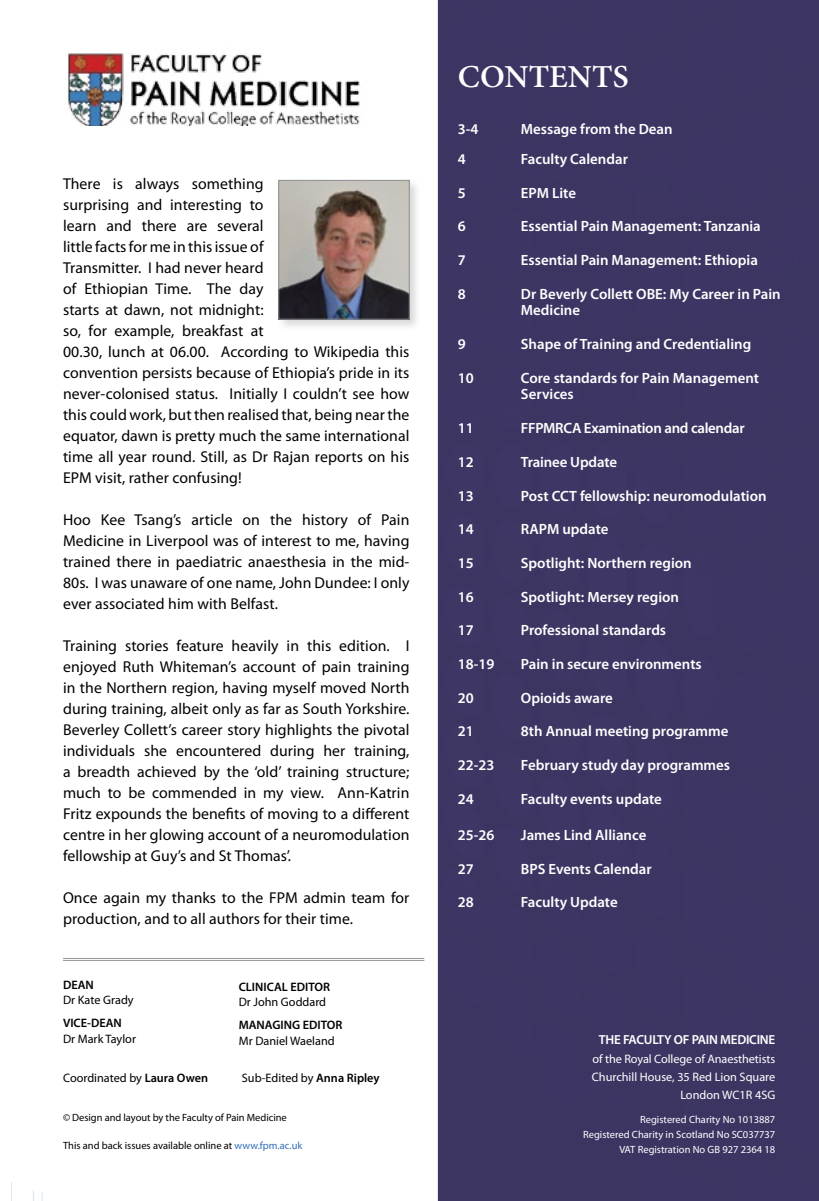
<style>
.page{position:relative;width:819px;height:1201px;background:#fff}
.page>*{position:absolute;margin:0;border:0;box-sizing:border-box;transform-origin:0 0}
.t1{font:700 31.5px "Adobe Hebrew";color:#fff}
.t2{font:15.75px/21px "Myriad Pro";letter-spacing:.005em;color:#000}
.t3{font:600 14.88px/16.6px "Myriad Pro";color:#fff}
.t4{font:600 14.88px "Myriad Pro";letter-spacing:-.02em;color:#fff}
.t5{font:600 13.12px "Myriad Pro";letter-spacing:-.02em;color:#fff}
.t6{font:12.25px "Myriad Pro";color:#000}
.t7{font:12.25px/18.2px "Myriad Pro";color:#fff;text-align:right}
.t8{font:600 12.25px "Myriad Pro";color:#000}
.t9{font:10.5px/15.2px "Myriad Pro";color:#fff;text-align:right}
.t10{font:10.5px "Myriad Pro";letter-spacing:-.005em;color:#000}
.s1{font-weight:600}
.s2{color:#336fb7}
</style>
<div class="page">
<svg style="left:11px;top:1182px;width:1px;height:18px"></svg>
<div style="left:438px;top:0;width:381px;height:1200px;background:#3c3563"></div>
<hr style="left:63px;top:958px;width:361px;height:1px;background:#939598">
<hr style="left:63px;top:960px;width:361px;height:1px;background:#939598">
<img style="left:68px;top:53px;width:292px;height:73px">
<div style="left:277px;top:178px;width:144px;height:153px;background:#000;opacity:.15"></div>
<img style="left:280px;top:182px;width:127px;height:135px">
<div style="left:278px;top:180px;width:131px;height:139px;border:1px solid #8f9194"></div>
<p class="t2" style="left:63px;top:173px;width:348px">There is always something<br>surprising and interesting to<br>learn and there are several<br>little facts for me in this issue of<br>Transmitter. I had never heard<br>of Ethiopian Time. The day<br>starts at dawn, not midnight:<br>so, for example, breakfast at<br>00.30, lunch at 06.00. According to Wikipedia this convention persists because of Ethiopia’s pride in its never-colonised status. Initially I couldn’t see how this could work, but then realised that, being near the equator, dawn is pretty much the same international time all year round. Still, as Dr Rajan reports on his EPM visit, rather confusing!</p>
<p class="t2" style="left:63px;top:509px;width:348px;text-align:justify">Hoo Kee Tsang’s article on the history of Pain Medicine in Liverpool was of interest to me, having trained there in paediatric anaesthesia in the mid-80s. I was unaware of one name, John Dundee: I only ever associated him with Belfast.</p>
<p class="t2" style="left:63px;top:635px;width:348px;text-align:justify">Training stories feature heavily in this edition. I enjoyed Ruth Whiteman’s account of pain training in the Northern region, having myself moved North during training, albeit only as far as South Yorkshire.<br>Beverley Collett’s career story highlights the pivotal individuals she encountered during her training, a breadth achieved by the ‘old’ training structure; much to be commended in my view. Ann-Katrin Fritz expounds the benefits of moving to a different centre in her glowing account of a neuromodulation fellowship at Guy’s and St Thomas’.</p>
<p class="t2" style="left:63px;top:887px;width:348px">Once again my thanks to the FPM admin team for production, and to all authors for their time.</p>
<p class="t8" style="left:63px;top:977px;width:32px">DEAN</p>
<p class="t6" style="left:63px;top:992px;width:72px">Dr Kate Grady</p>
<p class="t8" style="left:63px;top:1015px;width:60px">VICE-DEAN</p>
<p class="t6" style="left:63px;top:1031px;width:74px">Dr Mark Taylor</p>
<p class="t6" style="left:63px;top:1070px;width:146px">Coordinated by <span class="s1">Laura Owen</span></p>
<p class="t6" style="left:242px;top:1070px;width:139px">Sub-Edited by <span class="s1">Anna Ripley</span></p>
<p class="t8" style="left:239px;top:979px;width:93px">CLINICAL EDITOR</p>
<p class="t6" style="left:239px;top:993px;width:89px">Dr John Goddard</p>
<p class="t8" style="left:239px;top:1016px;width:105px">MANAGING EDITOR</p>
<p class="t6" style="left:239px;top:1033px;width:98px">Mr Daniel Waeland</p>
<p class="t10" style="left:63px;top:1110px;width:225px">© Design and layout by the Faculty of Pain Medicine</p>
<p class="t10" style="left:63px;top:1138px;width:241px">This and back issues available online at <span class="s2">www.fpm.ac.uk</span></p>
<h1 class="t1" style="left:458px;top:57px;width:172px">CONTENTS</h1>
<p class="t3" style="left:458px;top:121px;width:22px">3-4</p>
<p class="t3" style="left:521px;top:121px;width:153px">Message from the Dean</p>
<p class="t3" style="left:458px;top:150px;width:9px">4</p>
<p class="t3" style="left:521px;top:150px;width:108px">Faculty Calendar</p>
<p class="t3" style="left:458px;top:184px;width:9px">5</p>
<p class="t3" style="left:521px;top:184px;width:57px">EPM Lite</p>
<p class="t3" style="left:458px;top:218px;width:9px">6</p>
<p class="t3" style="left:521px;top:218px;width:241px">Essential Pain Management: Tanzania</p>
<p class="t3" style="left:458px;top:251px;width:9px">7</p>
<p class="t3" style="left:521px;top:251px;width:238px">Essential Pain Management: Ethiopia</p>
<p class="t3" style="left:458px;top:285px;width:9px">8</p>
<p class="t3" style="left:521px;top:285px;width:261px">Dr Beverly Collett OBE: My Career in Pain<br>Medicine</p>
<p class="t3" style="left:458px;top:335px;width:9px">9</p>
<p class="t3" style="left:521px;top:335px;width:232px">Shape of Training and Credentialing</p>
<p class="t3" style="left:458px;top:369px;width:17px">10</p>
<p class="t3" style="left:521px;top:369px;width:240px">Core standards for Pain Management<br>Services</p>
<p class="t3" style="left:458px;top:419px;width:17px">11</p>
<p class="t4" style="left:521px;top:419px;width:225px">FFPMRCA Examination and calendar</p>
<p class="t3" style="left:458px;top:453px;width:17px">12</p>
<p class="t3" style="left:521px;top:453px;width:98px">Trainee Update</p>
<p class="t3" style="left:458px;top:487px;width:17px">13</p>
<p class="t3" style="left:521px;top:487px;width:247px">Post CCT fellowship: neuromodulation</p>
<p class="t3" style="left:458px;top:520px;width:17px">14</p>
<p class="t3" style="left:521px;top:520px;width:89px">RAPM update</p>
<p class="t3" style="left:458px;top:554px;width:17px">15</p>
<p class="t3" style="left:521px;top:554px;width:172px">Spotlight: Northern region</p>
<p class="t3" style="left:458px;top:588px;width:17px">16</p>
<p class="t3" style="left:521px;top:588px;width:160px">Spotlight: Mersey region</p>
<p class="t3" style="left:458px;top:621px;width:17px">17</p>
<p class="t3" style="left:521px;top:621px;width:147px">Professional standards</p>
<p class="t3" style="left:458px;top:655px;width:38px">18-19</p>
<p class="t3" style="left:521px;top:655px;width:182px">Pain in secure environments</p>
<p class="t3" style="left:458px;top:689px;width:17px">20</p>
<p class="t3" style="left:521px;top:689px;width:94px">Opioids aware</p>
<p class="t3" style="left:458px;top:722px;width:17px">21</p>
<p class="t3" style="left:521px;top:722px;width:209px">8th Annual meeting programme</p>
<p class="t3" style="left:458px;top:756px;width:38px">22-23</p>
<p class="t3" style="left:521px;top:756px;width:211px">February study day programmes</p>
<p class="t3" style="left:458px;top:790px;width:17px">24</p>
<p class="t3" style="left:521px;top:790px;width:143px">Faculty events update</p>
<p class="t3" style="left:458px;top:826px;width:38px">25-26</p>
<p class="t3" style="left:521px;top:826px;width:127px">James Lind Alliance</p>
<p class="t3" style="left:458px;top:860px;width:17px">27</p>
<p class="t3" style="left:521px;top:860px;width:132px">BPS Events Calendar</p>
<p class="t3" style="left:458px;top:893px;width:17px">28</p>
<p class="t3" style="left:521px;top:893px;width:98px">Faculty Update</p>
<p class="t5" style="left:599px;top:1031px;width:178px">THE FACULTY OF PAIN MEDICINE</p>
<p class="t7" style="left:591px;top:1049px;width:185px">of the Royal College of Anaesthetists<br>Churchill House, 35 Red Lion Square<br>London WC1R 4SG</p>
<p class="t9" style="left:583px;top:1111px;width:194px">Registered Charity No 1013887<br>Registered Charity in Scotland No SC037737<br>VAT Registration No GB 927 2364 18</p>
</div>
